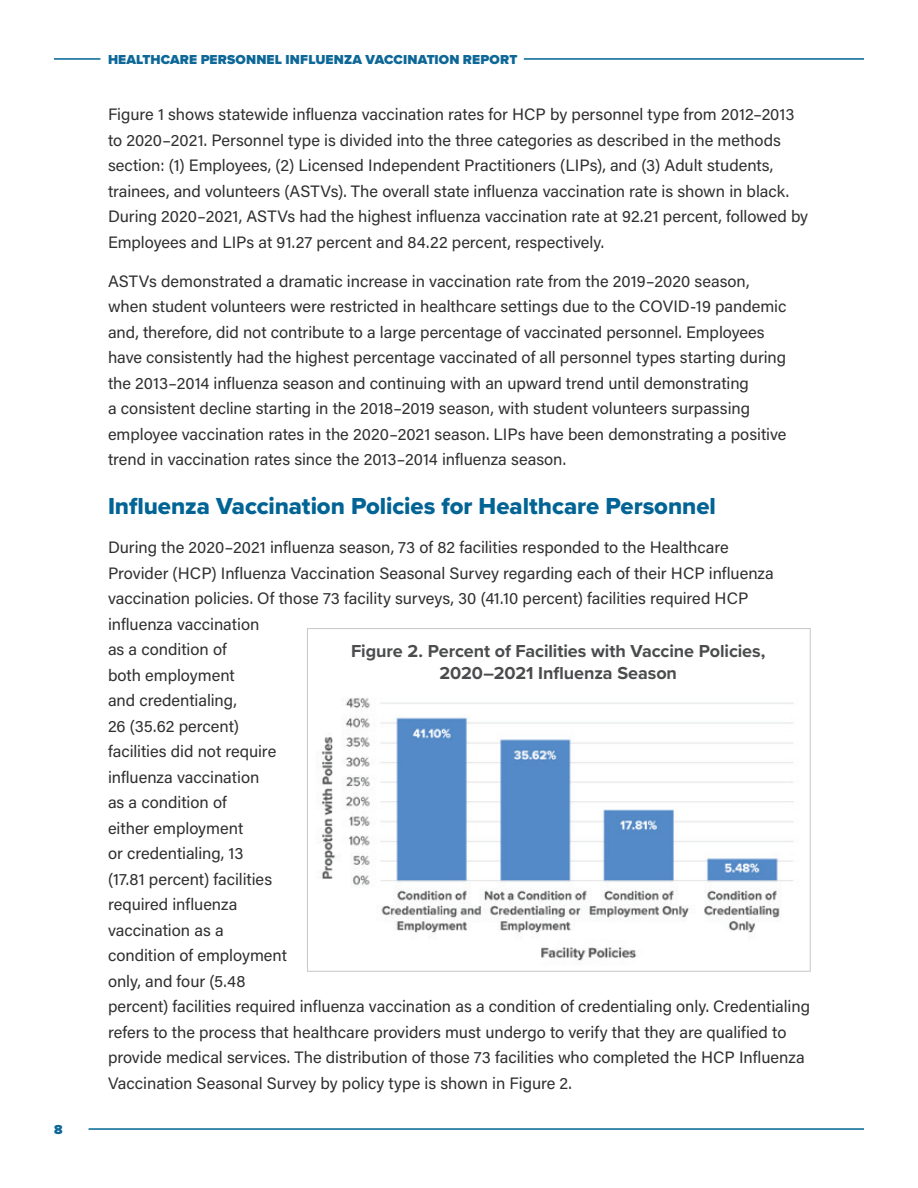
<style>
.page{position:relative;width:918px;height:1188px;background:#fff}
.page>*{position:absolute;margin:0;border:0;box-sizing:border-box;transform-origin:0 0}
.t1{font:24px "Proxima Nova Extrabld";letter-spacing:-.005em;color:#016495}
.t2{font:700 18px/21.6px "Proxima Nova";letter-spacing:-.005em;color:#4b4c4d;text-align:center}
.t3{font:16.5px/25.5px "Acumin Pro";color:#312f30}
.t4{font:900 13.5px "Proxima Nova";letter-spacing:.01em;color:#0d6898}
</style>
<div class="page">
<hr style="left:54px;top:58px;width:46px;height:2px;background:#016495">
<hr style="left:524px;top:58px;width:340px;height:2px;background:#016495">
<hr style="left:89px;top:1128px;width:775px;height:2px;background:#016495">
<img style="left:318px;top:698px;width:476px;height:263px">
<p class="t4" style="left:54px;top:1120px;width:10px">8</p>
<p class="t4" style="left:108px;top:50px;width:411px">HEALTHCARE PERSONNEL INFLUENZA VACCINATION REPORT</p>
<p class="t3" style="left:108px;top:101px;width:702px">Figure 1 shows statewide influenza vaccination rates for HCP by personnel type from 2012–2013 to 2020–2021. Personnel type is divided into the three categories as described in the methods section: (1) Employees, (2) Licensed Independent Practitioners (LIPs), and (3) Adult students, trainees, and volunteers (ASTVs). The overall state influenza vaccination rate is shown in black.<br>During 2020–2021, ASTVs had the highest influenza vaccination rate at 92.21 percent, followed by Employees and LIPs at 91.27 percent and 84.22 percent, respectively.</p>
<p class="t3" style="left:108px;top:267px;width:680px">ASTVs demonstrated a dramatic increase in vaccination rate from the 2019–2020 season, when student volunteers were restricted in healthcare settings due to the COVID-19 pandemic and, therefore, did not contribute to a large percentage of vaccinated personnel. Employees have consistently had the highest percentage vaccinated of all personnel types starting during the 2013–2014 influenza season and continuing with an upward trend until demonstrating<br>a consistent decline starting in the 2018–2019 season, with student volunteers surpassing employee vaccination rates in the 2020–2021 season. LIPs have been demonstrating a positive trend in vaccination rates since the 2013–2014 influenza season.</p>
<h1 class="t1" style="left:108px;top:488px;width:609px">Influenza Vaccination Policies for Healthcare Personnel</h1>
<p class="t3" style="left:108px;top:534px;width:704px">During the 2020–2021 influenza season, 73 of 82 facilities responded to the Healthcare<br>Provider (HCP) Influenza Vaccination Seasonal Survey regarding each of their HCP influenza vaccination policies. Of those 73 facility surveys, 30 (41.10 percent) facilities required HCP influenza vaccination<br>as a condition of<br>both employment<br>and credentialing,<br>26 (35.62 percent)<br>facilities did not require<br>influenza vaccination<br>as a condition of<br>either employment<br>or credentialing, 13<br>(17.81 percent) facilities<br>required influenza<br>vaccination as a<br>condition of employment<br>only, and four (5.48<br>percent) facilities required influenza vaccination as a condition of credentialing only. Credentialing refers to the process that healthcare providers must undergo to verify that they are qualified to provide medical services. The distribution of those 73 facilities who completed the HCP Influenza Vaccination Seasonal Survey by policy type is shown in Figure 2.</p>
<p class="t2" style="left:351px;top:640px;width:416px">Figure 2. Percent of Facilities with Vaccine Policies,<br>2020–2021 Influenza Season</p>
</div>
